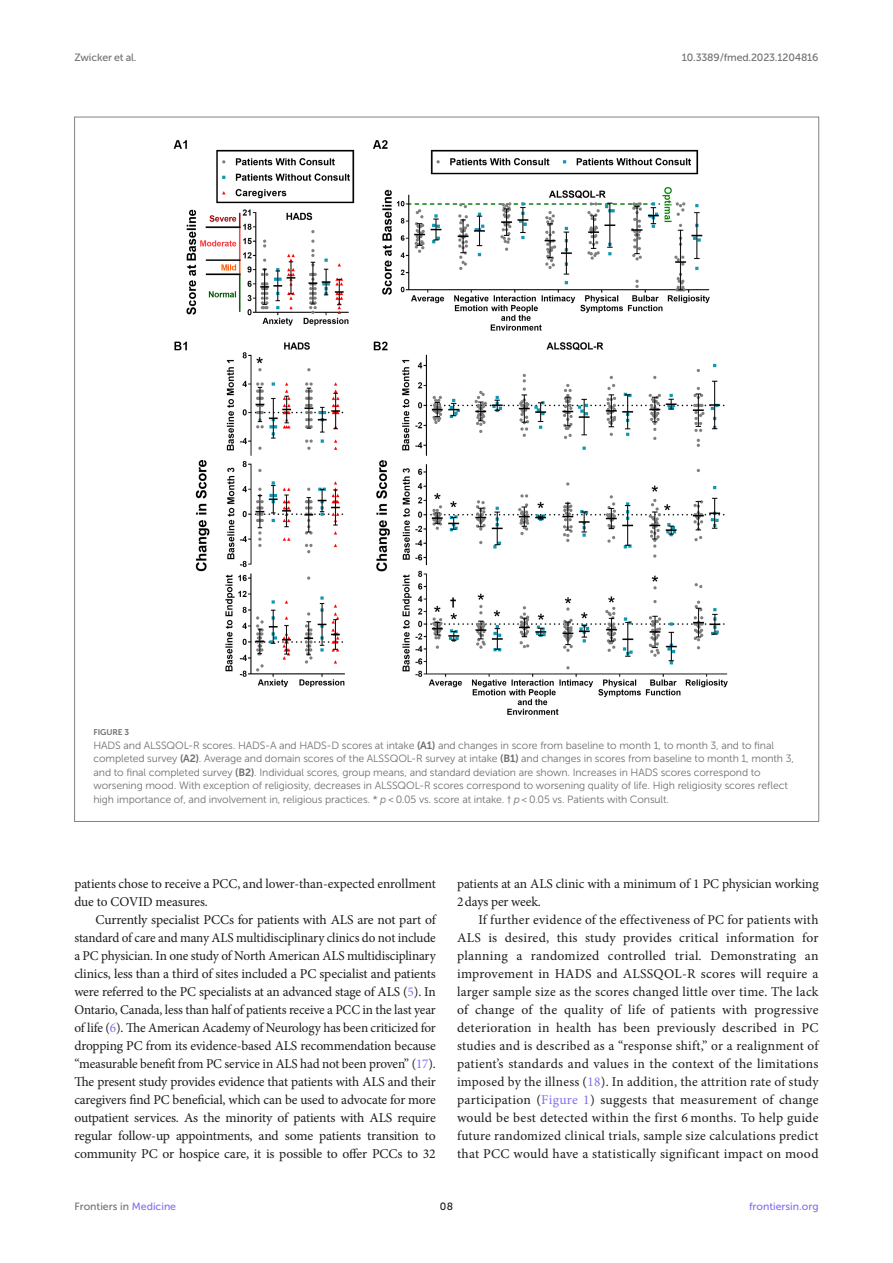
<style>
.page{position:relative;width:893px;height:1263px;background:#fff}
.page>*{position:absolute;margin:0;border:0;box-sizing:border-box;transform-origin:0 0}
.TEXT{font:13.5px/18px "Minion Pro";letter-spacing:-.01em;color:#1b1c1b}
.FIG_LEG{font:10.5px/13.5px "Museo Sans 300";letter-spacing:-.01em;color:#706f70}
.t1{font:10.5px "Museo Sans 500";letter-spacing:-.015em;color:#706f70}
.t2{font:10.5px "Museo Sans 500";color:#856df0}
.t3{font:10.5px "Museo Sans 500";color:#1b1c1b}
.FIG_HD{font:8.25px "Museo Sans 700";letter-spacing:-.01em;color:#706f70}
.s1{font-family:"Museo Sans 700"}
.s2{font-style:italic}
.s3{color:#856df0}
</style>
<div class="page">
<img style="left:173px;top:140px;width:555px;height:575px">
<p class="t1" style="left:74px;top:51px;width:64px">Zwicker et al.</p>
<p class="t1" style="left:682px;top:51px;width:138px">10.3389/fmed.2023.1204816</p>
<p class="FIG_HD" style="left:94px;top:727px;width:37px">FIGURE 3</p>
<p class="FIG_LEG" style="left:94px;top:738px;width:702px">HADS and ALSSQOL-R scores. HADS-A and HADS-D scores at intake <span class="s1">(A1)</span> and changes in score from baseline to month 1, to month 3, and to final completed survey <span class="s1">(A2)</span>. Average and domain scores of the ALSSQOL-R survey at intake <span class="s1">(B1)</span> and changes in scores from baseline to month 1, month 3, and to final completed survey <span class="s1">(B2)</span>. Individual scores, group means, and standard deviation are shown. Increases in HADS scores correspond to worsening mood. With exception of religiosity, decreases in ALSSQOL-R scores correspond to worsening quality of life. High religiosity scores reflect high importance of, and involvement in, religious practices. * <span class="s2">p</span> &lt; 0.05 vs. score at intake. † <span class="s2">p</span> &lt; 0.05 vs. Patients with Consult.</p>
<p class="TEXT" style="left:74px;top:875px;width:363px">patients chose to receive a PCC, and lower-than-expected enrollment due to COVID measures.</p>
<p class="TEXT" style="left:74px;top:911px;width:363px;text-align:justify;text-indent:21px">Currently specialist PCCs for patients with ALS are not part of standard of care and many ALS multidisciplinary clinics do not include a PC physician. In one study of North American ALS multidisciplinary clinics, less than a third of sites included a PC specialist and patients were referred to the PC specialists at an advanced stage of ALS (<span class="s3">5</span>). In Ontario, Canada, less than half of patients receive a PCC in the last year of life (<span class="s3">6</span>). The American Academy of Neurology has been criticized for dropping PC from its evidence-based ALS recommendation because “measurable benefit from PC service in ALS had not been proven” (<span class="s3">17</span>).<br>The present study provides evidence that patients with ALS and their caregivers find PC beneficial, which can be used to advocate for more outpatient services. As the minority of patients with ALS require regular follow-up appointments, and some patients transition to community PC or hospice care, it is possible to offer PCCs to 32</p>
<p class="TEXT" style="left:457px;top:875px;width:363px">patients at an ALS clinic with a minimum of 1 PC physician working<br>2days per week.</p>
<p class="TEXT" style="left:457px;top:911px;width:363px;text-align:justify;text-indent:21px">If further evidence of the effectiveness of PC for patients with ALS is desired, this study provides critical information for planning a randomized controlled trial. Demonstrating an improvement in HADS and ALSSQOL-R scores will require a larger sample size as the scores changed little over time. The lack of change of the quality of life of patients with progressive deterioration in health has been previously described in PC studies and is described as a “response shift,” or a realignment of patient’s standards and values in the context of the limitations imposed by the illness (<span class="s3">18</span>). In addition, the attrition rate of study participation (<span class="s3">Figure 1</span>) suggests that measurement of change would be best detected within the first 6 months. To help guide future randomized clinical trials, sample size calculations predict that PCC would have a statistically significant impact on mood</p>
<p class="t1" style="left:74px;top:1200px;width:103px">Frontiers in <span class="s3">Medicine</span></p>
<p class="t3" style="left:440px;top:1200px;width:15px">08</p>
<p class="t2" style="left:749px;top:1200px;width:71px">frontiersin.org</p>
</div>
